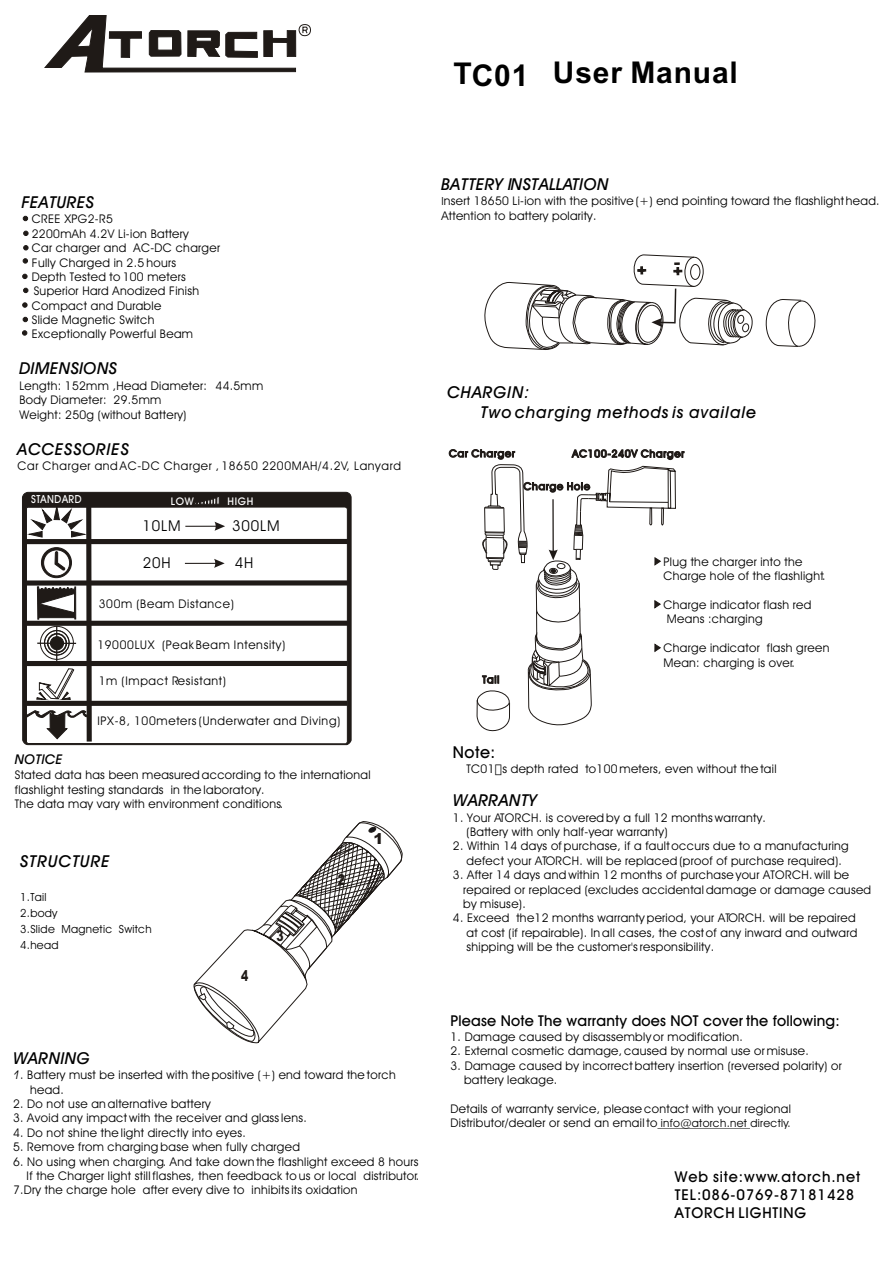
<style>
.page{position:relative;width:894px;height:1263px;background:#fff}
.page>*{position:absolute;margin:0;border:0;box-sizing:border-box;transform-origin:0 0}
.t1{font:700 30px "Arial CE";letter-spacing:.03em;color:#000}
.t2{font:italic 16.5px/19.8px "Avant Garde Md BT";letter-spacing:.055em;color:#000}
.t3{font:italic 16.5px "Avant Garde Md BT";letter-spacing:.03em;color:#000}
.t4{font:italic 16.5px "Avant Garde Md BT";letter-spacing:.025em;color:#000}
.t5{font:16.5px "Avant Garde Md BT";color:#000}
.t6{font:15px/18px "Avant Garde Md BT";letter-spacing:.055em;color:#000}
.t7{font:15px "Avant Garde Md BT";letter-spacing:.015em;color:#000}
.t8{font:15px "Avant Garde Bk BT";letter-spacing:.055em;color:#000}
.t9{font:900 15px "Arial";color:#1f1a17;scale:.72 1}
.t10{font:900 15px "Arial";color:#1f1a17}
.t11{font:italic 13.5px "Avant Garde Md BT";letter-spacing:.03em;color:#000}
.t12{font:12px/14.4px "Avant Garde Bk BT";letter-spacing:.03em;color:#000}
.t13{font:12px "Avant Garde Bk BT";letter-spacing:.055em;color:#000}
.t14{font:11.25px/16.2px "Avant Garde Bk BT";letter-spacing:.03em;color:#000}
.t15{font:11.25px "Avant Garde Md BT";letter-spacing:.055em;color:#fff;scale:.9 1}
.t16{font:10.65px "Avant Garde Md BT";letter-spacing:.055em;color:#fff}
.t17{font:10.5px "Avant Garde Md BT";letter-spacing:.055em;color:#1f1a17}
.s1{font-style:italic}
.s2{font-size:11.25px}
</style>
<div class="page">
<svg style="left:193px;top:821px;width:210px;height:223px"></svg>
<svg style="left:24px;top:231px;width:4px;height:5px"></svg>
<svg style="left:22px;top:331px;width:5px;height:4px"></svg>
<svg style="left:23px;top:317px;width:5px;height:5px"></svg>
<svg style="left:23px;top:303px;width:4px;height:4px"></svg>
<svg style="left:23px;top:288px;width:5px;height:5px"></svg>
<svg style="left:23px;top:274px;width:4px;height:5px"></svg>
<svg style="left:23px;top:259px;width:5px;height:4px"></svg>
<svg style="left:24px;top:245px;width:4px;height:5px"></svg>
<svg style="left:23px;top:216px;width:5px;height:5px"></svg>
<svg style="left:45px;top:15px;width:266px;height:57px"></svg>
<svg style="left:765px;top:299px;width:51px;height:48px"></svg>
<svg style="left:22px;top:492px;width:329px;height:253px;background:#211c19"></svg>
<svg style="left:94px;top:507px;width:254px;height:237px"></svg>
<div style="left:27px;top:701px;width:320px;height:5px;background:#1f1a17"></div>
<div style="left:26px;top:661px;width:321px;height:5px;background:#1f1a17"></div>
<div style="left:26px;top:621px;width:323px;height:5px;background:#1f1a17"></div>
<div style="left:26px;top:580px;width:322px;height:6px;background:#1f1a17"></div>
<div style="left:26px;top:539px;width:322px;height:5px;background:#1f1a17"></div>
<svg style="left:26px;top:499px;width:68px;height:247px"></svg>
<hr style="left:56px;top:626px;width:1px;height:35px;background:#1f1a17">
<div style="left:50px;top:636px;width:14px;height:14px;background:#1f1a17;border:1px solid #1f1a17;border-radius:50%"></div>
<div style="left:47px;top:633px;width:19px;height:19px;border:1px solid #1f1a17;border-radius:50%"></div>
<div style="left:40px;top:626px;width:34px;height:34px;border:1px solid #1f1a17;border-radius:50%"></div>
<div style="left:47px;top:633px;width:20px;height:20px;border:1px solid #1f1a17;border-radius:50%"></div>
<div style="left:44px;top:630px;width:25px;height:25px;border:1px solid #1f1a17;border-radius:50%"></div>
<svg style="left:194px;top:496px;width:25px;height:9px"></svg>
<hr style="left:185px;top:526px;width:35px;height:1px;background:#1f1a17">
<svg style="left:215px;top:522px;width:10px;height:9px"></svg>
<hr style="left:661px;top:1128px;width:89px;height:1px;background:#000">
<svg style="left:476px;top:464px;width:200px;height:268px"></svg>
<hr style="left:185px;top:563px;width:34px;height:1px;background:#1f1a17">
<svg style="left:214px;top:559px;width:11px;height:9px"></svg>
<svg style="left:484px;top:255px;width:269px;height:95px"></svg>
<h1 class="t1" style="left:454px;top:64px;width:76px">TC01</h1>
<h1 class="t1" style="left:553px;top:61px;width:187px">User Manual</h1>
<h2 class="t3" style="left:22px;top:195px;width:74px">FEATURES</h2>
<p class="t12" style="left:32px;top:213px;width:190px">CREE XPG2-R5<br>2200mAh 4.2V Li-ion Battery<br>Car charger and AC-DC charger<br>Fully Charged in 2.5 hours<br>Depth Tested to 100 meters<br>Superior Hard Anodized Finish<br>Compact and Durable<br>Slide Magnetic Switch<br>Exceptionally Powerful Beam</p>
<h2 class="t3" style="left:19px;top:362px;width:99px">DIMENSIONS</h2>
<p class="t12" style="left:19px;top:380px;width:245px">Length: 152mm ,Head Diameter: 44.5mm<br>Body Diameter: 29.5mm<br>Weight: 250g (without Battery)</p>
<h2 class="t2" style="left:18px;top:441px;width:113px">ACCESSORIES</h2>
<p class="t13" style="left:18px;top:461px;width:385px">Car Charger and AC-DC Charger , 18650 2200MAH/4.2V, Lanyard</p>
<p class="t15" style="left:31px;top:495px;width:57px">STANDARD</p>
<p class="t16" style="left:171px;top:497px;width:24px">LOW</p>
<p class="t16" style="left:228px;top:497px;width:27px">HIGH</p>
<p class="t8" style="left:143px;top:520px;width:40px">10LM</p>
<p class="t8" style="left:232px;top:520px;width:49px">300LM</p>
<p class="t8" style="left:143px;top:556px;width:29px">20H</p>
<p class="t8" style="left:235px;top:556px;width:20px">4H</p>
<p class="t13" style="left:99px;top:599px;width:137px">300m (Beam Distance)</p>
<p class="t13" style="left:97px;top:640px;width:189px">19000LUX (Peak Beam Intensity)</p>
<p class="t13" style="left:99px;top:676px;width:129px">1m (Impact Resistant)</p>
<p class="t13" style="left:97px;top:716px;width:244px">IPX-8, 100meters (Underwater and Diving)</p>
<p class="t11" style="left:15px;top:754px;width:49px">NOTICE</p>
<p class="t12" style="left:15px;top:769px;width:357px">Stated data has been measured according to the international flashlight testing standards in the laboratory.<br>The data may vary with environment conditions.</p>
<h2 class="t2" style="left:20px;top:853px;width:91px">STRUCTURE</h2>
<p class="t14" style="left:20px;top:890px;width:133px">1.Tail<br>2.body<br>3.Slide Magnetic Switch<br>4.head</p>
<p class="t9" style="left:241px;top:970px;width:11px">4</p>
<p class="t9" style="left:276px;top:930px;width:11px">3</p>
<p class="t9" style="left:338px;top:874px;width:11px">2</p>
<p class="t10" style="left:374px;top:833px;width:12px">1</p>
<h2 class="t3" style="left:13px;top:1051px;width:78px">WARNING</h2>
<p class="t12" style="left:30px;top:1069px;width:367px;text-indent:-17px"><span class="s1">1</span>. Battery must be inserted with the positive (+) end toward the torch head.</p>
<p class="t12" style="left:13px;top:1098px;width:199px">2. Do not use an alternative battery</p>
<p class="t12" style="left:13px;top:1112px;width:295px">3. Avoid any impact with the receiver and glass lens.</p>
<p class="t12" style="left:13px;top:1127px;width:234px">4. Do not shine the light directly into eyes.</p>
<p class="t12" style="left:13px;top:1141px;width:288px">5. Remove from charging base when fully charged</p>
<p class="t12" style="left:13px;top:1155px;width:407px">6. No using when charging. And take down the flashlight exceed 8 hours</p>
<p class="t12" style="left:27px;top:1170px;width:394px">If the Charger light still flashes, then feedback to us or local distributor.</p>
<p class="t12" style="left:13px;top:1184px;width:346px">7.Dry the charge hole after every dive to inhibits its oxidation</p>
<h2 class="t4" style="left:441px;top:178px;width:169px">BATTERY INSTALLATION</h2>
<p class="t12" style="left:441px;top:195px;width:440px"><span class="s2">I</span>nsert 18650 Li-ion with the positive (+) end pointing toward the flashlight head.<br>Attention to battery polarity.</p>
<h2 class="t2" style="left:481px;top:384px;width:277px;text-indent:-33px">CHARGIN:<br>Two charging methods is availale</h2>
<p class="t17" style="left:449px;top:449px;width:67px">Car Charger</p>
<p class="t17" style="left:572px;top:449px;width:114px">AC100-240V Charger</p>
<p class="t17" style="left:523px;top:482px;width:68px">Charge Hole</p>
<p class="t17" style="left:482px;top:675px;width:19px">Tail</p>
<p class="t12" style="left:664px;top:556px;width:163px">Plug the charger into the<br>Charge hole of the flashlight.</p>
<p class="t12" style="left:664px;top:599px;width:149px">Charge indicator flash red<br>Means :charging</p>
<p class="t12" style="left:664px;top:642px;width:167px">Charge indicator flash green<br>Mean: charging is over.</p>
<h2 class="t5" style="left:453px;top:745px;width:44px">Note:</h2>
<p class="t12" style="left:467px;top:763px;width:312px">TC01’s depth rated to100 meters, even without the tail</p>
<h2 class="t3" style="left:453px;top:794px;width:86px">WARRANTY</h2>
<p class="t12" style="left:466px;top:811px;width:301px;text-indent:-14px">1. Your ATORCH. is covered by a full 12 months warranty. (Battery with only half-year warranty)</p>
<p class="t12" style="left:453px;top:840px;width:397px;text-align:center">2. Within 14 days of purchase, if a fault occurs due to a manufacturing defect your ATORCH. will be replaced (proof of purchase required).</p>
<p class="t12" style="left:463px;top:869px;width:410px;text-indent:-10px">3. After 14 days and within 12 months of purchase your ATORCH. will be repaired or replaced (excludes accidental damage or damage caused by misuse).</p>
<p class="t12" style="left:466px;top:912px;width:392px;text-indent:-14px">4. Exceed the12 months warranty period, your ATORCH. will be repaired at cost (if repairable). In all cases, the cost of any inward and outward shipping will be the customer's responsibility.</p>
<p class="t7" style="left:450px;top:1014px;width:391px">Please Note The warranty does NOT cover the following:</p>
<p class="t12" style="left:450px;top:1031px;width:294px">1. Damage caused by disassembly or modification.</p>
<p class="t12" style="left:450px;top:1045px;width:360px">2. External cosmetic damage, caused by normal use or misuse.</p>
<p class="t12" style="left:464px;top:1059px;width:379px;text-indent:-14px">3. Damage caused by incorrect battery insertion (reversed polarity) or battery leakage.</p>
<p class="t12" style="left:450px;top:1102px;width:342px">Details of warranty service, please contact with your regional<br>Distributor/dealer or send an email to <span class="s2">info@atorch.net directly.</span></p>
<p class="t6" style="left:675px;top:1169px;width:187px">Web site:www.atorch.net<br>TEL:086-0769-87181428<br>ATORCH LIGHTING</p>
</div>
